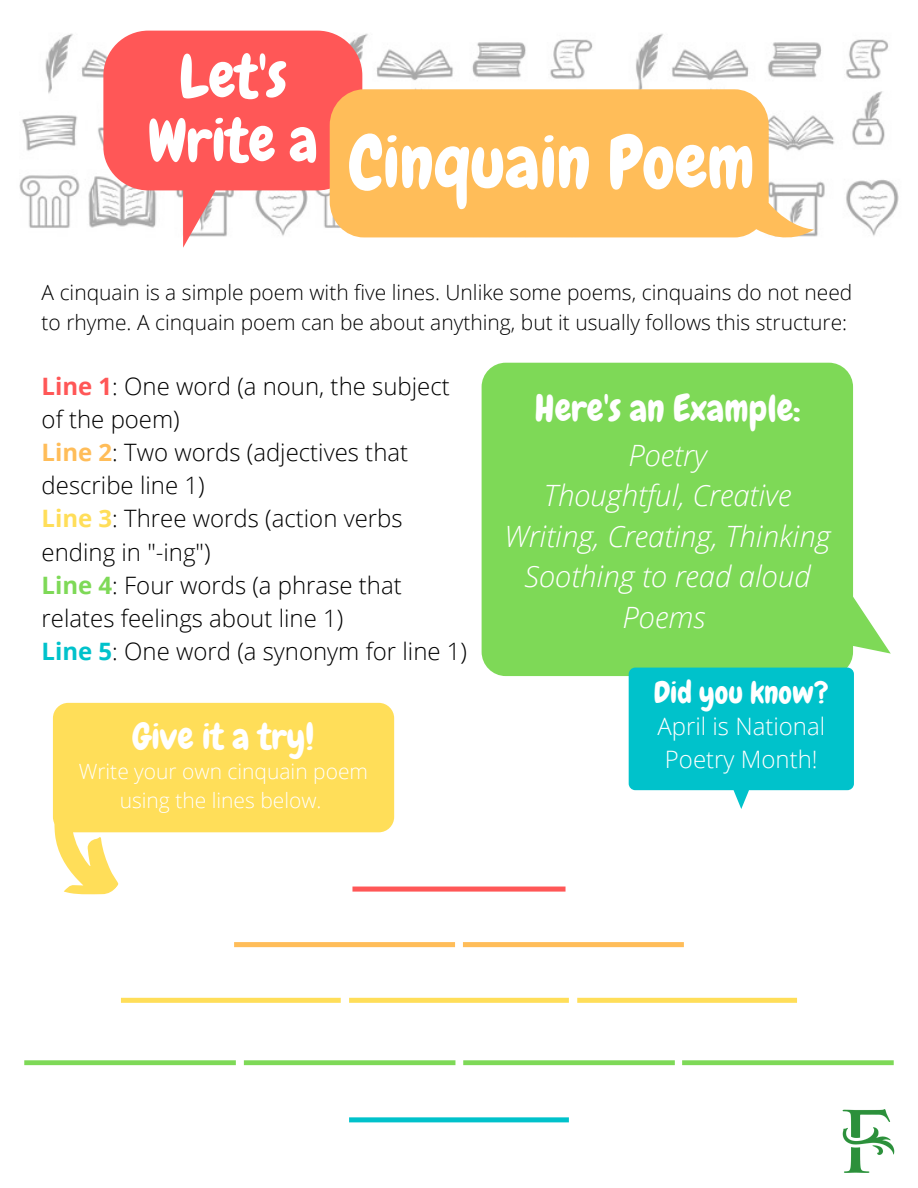
<style>
.page{position:relative;width:918px;height:1188px;background:#fff}
.page>*{position:absolute;margin:0;border:0;box-sizing:border-box;transform-origin:0 0}
.t1{font:72.45px "Chewy";color:#fff}
.t2{font:60px/63.9px "Chewy";color:#fff;text-align:center}
.t3{font:36.9px "Chewy";color:#fff}
.t4{font:36px "Chewy";color:#fff}
.t5{font:30.3px "Chewy";color:#fff}
.t6{font:italic 300 29.4px/40.3px "Open Sans";color:#fff;text-align:center}
.t7{font:300 24px/33px "Open Sans";color:#000}
.t8{font:300 24px/32.7px "Open Sans";color:#fff;text-align:center}
.t9{font:300 21px/29.2px "Open Sans";color:#000}
.t10{font:300 21px/29.2px "Open Sans";color:#fff;text-align:center}
.s1{font-weight:700;color:#ff5757}
.s2{font-weight:700;color:#ffbd59}
.s3{font-weight:700;color:#ffde59}
.s4{font-weight:700;color:#7ed957}
.s5{font-weight:700;color:#00c2cb}
</style>
<div class="page">
<img style="left:842px;top:1109px;width:53px;height:64px">
<img style="left:19px;top:33px;width:880px;height:204px">
<svg style="left:103px;top:31px;width:259px;height:217px;fill:#ff5757"></svg>
<svg style="left:330px;top:89px;width:484px;height:156px;background:#fdc46e"></svg>
<svg style="left:352px;top:887px;width:214px;height:5px"></svg>
<svg style="left:234px;top:942px;width:221px;height:5px"></svg>
<svg style="left:463px;top:942px;width:221px;height:5px"></svg>
<svg style="left:121px;top:998px;width:220px;height:5px"></svg>
<svg style="left:349px;top:998px;width:220px;height:5px"></svg>
<svg style="left:577px;top:998px;width:220px;height:5px"></svg>
<svg style="left:24px;top:1060px;width:212px;height:5px"></svg>
<svg style="left:244px;top:1060px;width:211px;height:5px"></svg>
<svg style="left:463px;top:1060px;width:212px;height:5px"></svg>
<svg style="left:682px;top:1060px;width:212px;height:5px"></svg>
<svg style="left:349px;top:1117px;width:220px;height:5px"></svg>
<div style="left:53px;top:703px;width:341px;height:129px;background:#ffde59;border-radius:15px"></div>
<svg style="left:52px;top:749px;width:123px;height:146px"></svg>
<div style="left:482px;top:363px;width:371px;height:313px;background:#7ed957;border-radius:24px"></div>
<svg style="left:853px;top:587px;width:38px;height:67px"></svg>
<svg style="left:629px;top:668px;width:225px;height:141px;background:#21c9d1"></svg>
<h2 class="t2" style="left:148px;top:45px;width:172px">Let's<br>Write a</h2>
<h1 class="t1" style="left:349px;top:116px;width:408px">Cinquain Poem</h1>
<p class="t9" style="left:42px;top:278px;width:812px">A cinquain is a simple poem with five lines. Unlike some poems, cinquains do not need to rhyme. A cinquain poem can be about anything, but it usually follows this structure:</p>
<p class="t7" style="left:42px;top:369px;width:427px"><span class="s1">Line 1</span>: One word (a noun, the subject of the poem)<br><span class="s2">Line 2</span>: Two words (adjectives that describe line 1)<br><span class="s3">Line 3</span>: Three words (action verbs ending in "-ing")<br><span class="s4">Line 4</span>: Four words (a phrase that relates feelings about line 1)<br><span class="s5">Line 5</span>: One word (a synonym for line 1)</p>
<h3 class="t4" style="left:133px;top:714px;width:183px">Give it a try!</h3>
<p class="t10" style="left:79px;top:756px;width:291px">Write your own cinquain poem using the lines below.</p>
<h3 class="t3" style="left:535px;top:384px;width:267px">Here's an Example:</h3>
<p class="t6" style="left:504px;top:434px;width:328px">Poetry<br>Thoughtful, Creative<br>Writing, Creating, Thinking<br>Soothing to read aloud<br>Poems</p>
<p class="t5" style="left:654px;top:673px;width:176px">Did you know?</p>
<p class="t8" style="left:657px;top:710px;width:169px">April is National<br>Poetry Month!</p>
</div>
